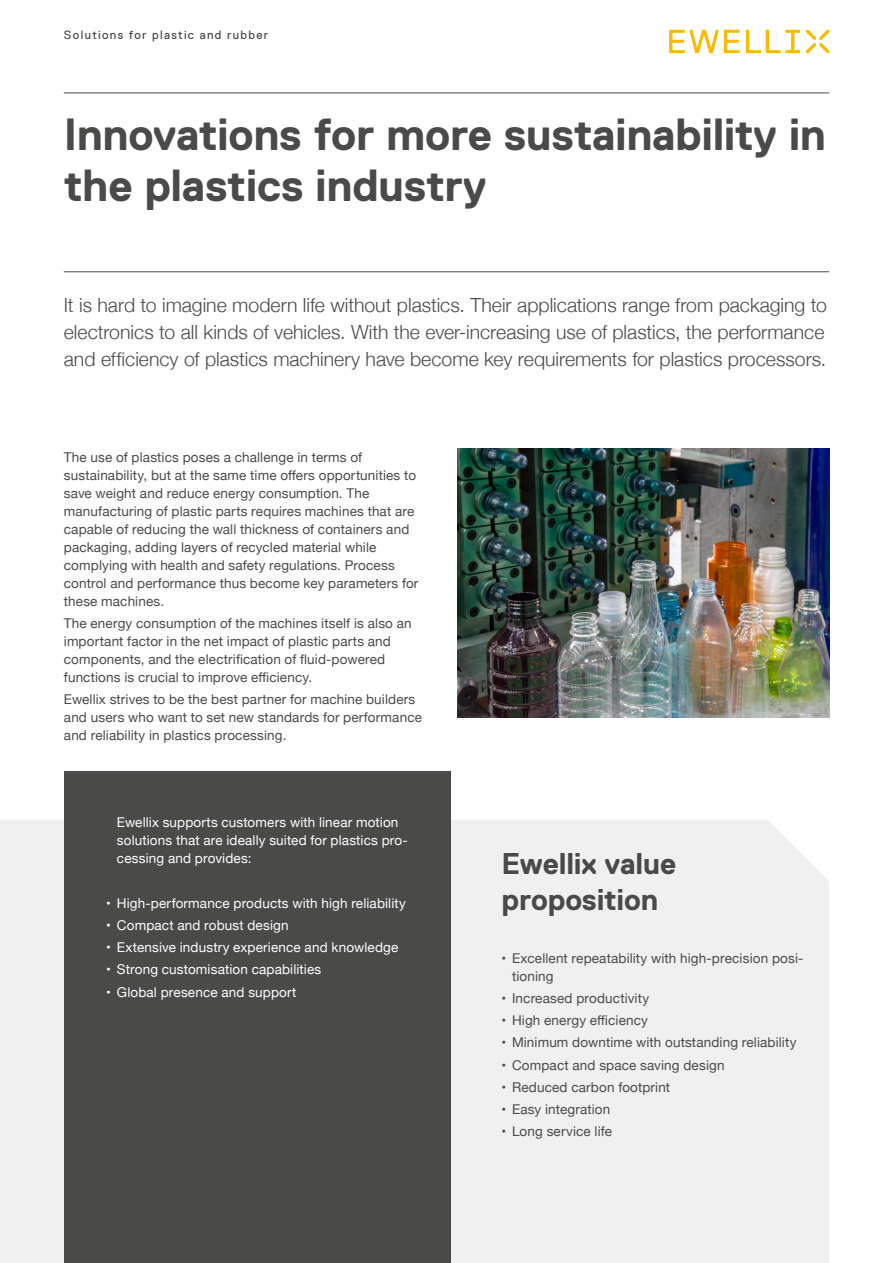
<style>
.page{position:relative;width:893px;height:1263px;background:#fff}
.page>*{position:absolute;margin:0;border:0;box-sizing:border-box;transform-origin:0 0}
.t1{font:700 45px/51px "Replica Std";letter-spacing:-.005em;color:#4a4a49}
.t2{font:700 30px/36px "Replica Std";letter-spacing:-.005em;color:#4a4a49}
.t3{font:300 19.5px/27px "Helvetica Neue";color:#4a4a49}
.t4{font:13.5px/18px "Helvetica Neue";letter-spacing:.01em;color:#4a4a49}
.t5{font:13.5px/18px "Helvetica Neue";letter-spacing:.01em;color:#fff}
.t6{font:12px "Replica Std";letter-spacing:.11em;color:#4a4a49}
.s1{color:#4a4a49}
</style>
<div class="page">
<hr style="left:64px;top:93px;width:765px;height:1px;background:#4a4a49">
<hr style="left:64px;top:271px;width:765px;height:1px;background:#4a4a49">
<svg style="left:669px;top:30px;width:131px;height:23px"></svg>
<svg style="left:806px;top:30px;width:23px;height:23px"></svg>
<div style="left:0;top:820px;width:829px;height:443px;background:#f0f0f0"></div>
<div style="left:64px;top:772px;width:387px;height:491px;background:#4a4a49"></div>
<img style="left:457px;top:449px;width:372px;height:269px">
<p class="t6" style="left:64px;top:28px;width:206px">Solutions for plastic and rubber</p>
<h1 class="t1" style="left:64px;top:109px;width:764px">Innovations for more sustainability in the plastics industry</h1>
<p class="t3" style="left:64px;top:290px;width:765px">It is hard to imagine modern life without plastics. Their applications range from packaging to electronics to all kinds of vehicles. With the ever-increasing use of plastics, the performance and efficiency of plastics machinery have become key requirements for plastics processors.</p>
<p class="t4" style="left:64px;top:449px;width:356px">The use of plastics poses a challenge in terms of sustainability, but at the same time offers opportunities to save weight and reduce energy consumption. The manufacturing of plastic parts requires machines that are capable of reducing the wall thickness of containers and packaging, adding layers of recycled material while complying with health and safety regulations. Process control and performance thus become key parameters for these machines.</p>
<p class="t4" style="left:64px;top:615px;width:349px">The energy consumption of the machines itself is also an important factor in the net impact of plastic parts and components, and the electrification of fluid-powered functions is crucial to improve efficiency.</p>
<p class="t4" style="left:64px;top:691px;width:360px">Ewellix strives to be the best partner for machine builders and users who want to set new standards for performance and reliability in plastics processing.</p>
<p class="t5" style="left:117px;top:814px;width:292px;text-indent:-11px"><span class="s1">•</span> Ewellix supports customers with linear motion solutions that are ideally suited for plastics pro&shy;cessing and provides:</p>
<p class="t5" style="left:106px;top:895px;width:301px">• High-performance products with high reliability</p>
<p class="t5" style="left:106px;top:917px;width:184px">• Compact and robust design</p>
<p class="t5" style="left:106px;top:939px;width:294px">• Extensive industry experience and knowledge</p>
<p class="t5" style="left:106px;top:961px;width:216px">• Strong customisation capabilities</p>
<p class="t5" style="left:106px;top:984px;width:192px">• Global presence and support</p>
<h2 class="t2" style="left:501px;top:845px;width:177px">Ewellix value proposition</h2>
<p class="t4" style="left:512px;top:950px;width:293px;text-indent:-11px">• Excellent repeatability with high-precision posi&shy;tioning</p>
<p class="t4" style="left:501px;top:990px;width:149px">• Increased productivity</p>
<p class="t4" style="left:501px;top:1012px;width:148px">• High energy efficiency</p>
<p class="t4" style="left:501px;top:1034px;width:297px">• Minimum downtime with outstanding reliability</p>
<p class="t4" style="left:501px;top:1057px;width:225px">• Compact and space saving design</p>
<p class="t4" style="left:501px;top:1079px;width:170px">• Reduced carbon footprint</p>
<p class="t4" style="left:501px;top:1101px;width:110px">• Easy integration</p>
<p class="t4" style="left:501px;top:1123px;width:112px">• Long service life</p>
</div>
